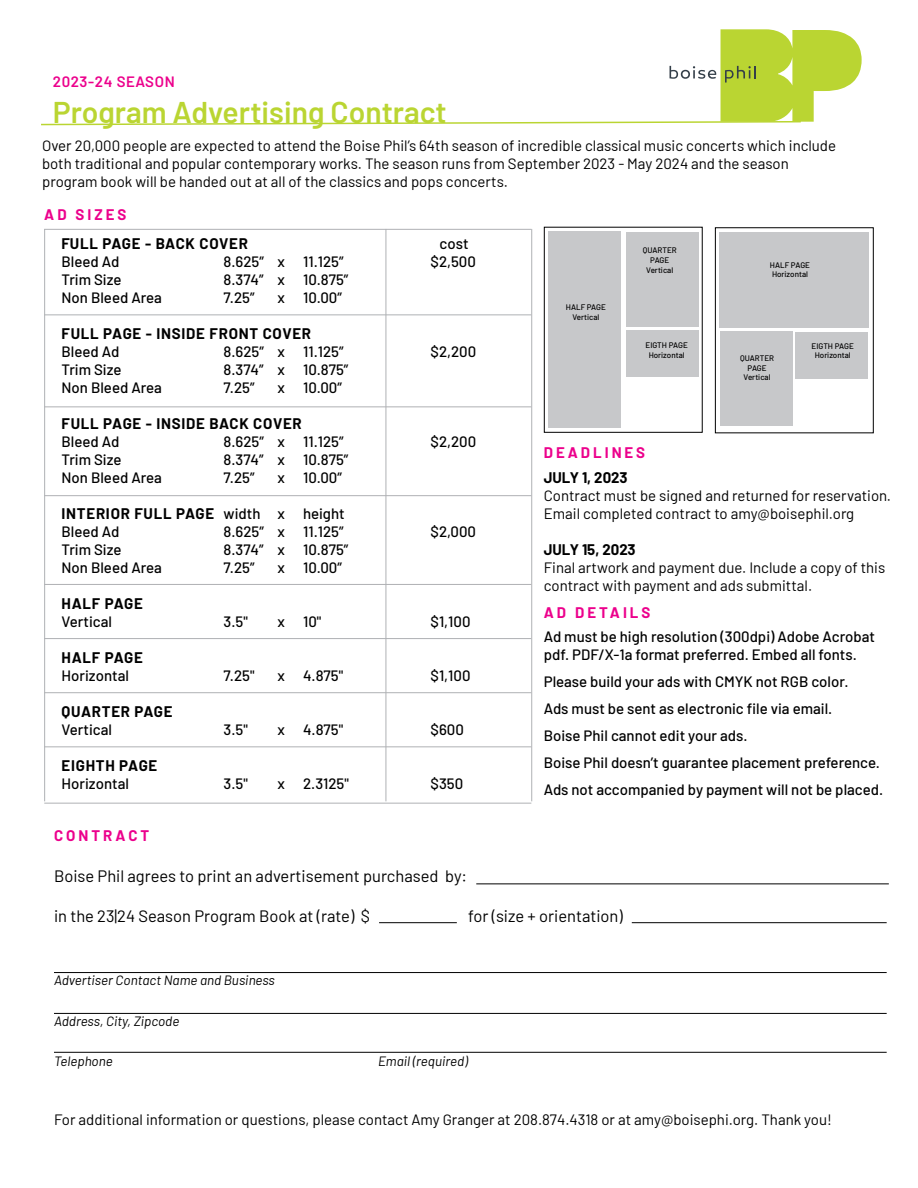
<style>
.page{position:relative;width:918px;height:1188px;background:#fff}
.page>*{position:absolute;margin:0;border:0;box-sizing:border-box;transform-origin:0 0}
.t1{font:600 30px "Barlow";color:#bad532}
.t2{font:16.5px "Barlow";color:#000}
.t3{font:500 15px/27px "Barlow";color:#000}
.t4{font:15px/18px "Barlow";color:#000}
.t5{font:700 15px "Barlow";letter-spacing:.05em;color:#000}
.t6{font:700 15px "Barlow";letter-spacing:.2em;color:#ec008c}
.t7{font:700 15px "Barlow";color:#000}
.t8{font:600 15px "Barlow";letter-spacing:.04em;color:#ec008c}
.t9{font:italic 13.5px "Barlow";color:#000}
.t10{font:500 7.95px/9.6px "Barlow";color:#000;text-align:center}
.s1{font-weight:700}
</style>
<div class="page">
<svg style="left:41px;top:29px;width:821px;height:97px"></svg>
<div style="left:544px;top:227px;width:159px;height:206px;border:1px solid #000"></div>
<div style="left:548px;top:231px;width:73px;height:197px;background:#c7c8ca"></div>
<div style="left:626px;top:232px;width:72px;height:94px;background:#c7c8ca"></div>
<div style="left:626px;top:330px;width:73px;height:47px;background:#c7c8ca"></div>
<div style="left:715px;top:227px;width:159px;height:206px;border:1px solid #000"></div>
<div style="left:719px;top:232px;width:150px;height:96px;background:#c7c8ca"></div>
<div style="left:720px;top:331px;width:73px;height:94px;background:#c7c8ca"></div>
<div style="left:796px;top:332px;width:72px;height:47px;background:#c7c8ca"></div>
<hr style="left:44px;top:314px;width:487px;height:1px;background:#afb1b4">
<hr style="left:44px;top:406px;width:487px;height:1px;background:#afb1b4">
<hr style="left:44px;top:638px;width:487px;height:1px;background:#afb1b4">
<hr style="left:44px;top:495px;width:487px;height:1px;background:#afb1b4">
<hr style="left:44px;top:584px;width:487px;height:1px;background:#afb1b4">
<hr style="left:44px;top:229px;width:487px;height:1px;background:#afb1b4">
<hr style="left:44px;top:692px;width:487px;height:1px;background:#afb1b4">
<hr style="left:44px;top:746px;width:487px;height:1px;background:#afb1b4">
<hr style="left:44px;top:803px;width:487px;height:1px;background:#afb1b4">
<hr style="left:531px;top:229px;width:1px;height:572px;background:#afb1b4">
<hr style="left:386px;top:229px;width:1px;height:572px;background:#afb1b4">
<hr style="left:44px;top:229px;width:1px;height:572px;background:#afb1b4">
<hr style="left:476px;top:884px;width:413px;height:1px;background:#000">
<hr style="left:379px;top:922px;width:78px;height:1px;background:#000">
<hr style="left:632px;top:922px;width:255px;height:1px;background:#000">
<hr style="left:54px;top:972px;width:833px;height:1px;background:#000">
<hr style="left:54px;top:1013px;width:833px;height:1px;background:#000">
<hr style="left:54px;top:1052px;width:833px;height:1px;background:#000">
<p class="t8" style="left:53px;top:71px;width:123px">2023-24 SEASON</p>
<h1 class="t1" style="left:53px;top:91px;width:395px">Program Advertising Contract</h1>
<p class="t4" style="left:42px;top:136px;width:796px">Over 20,000 people are expected to attend the Boise Phil’s 64th season of incredible classical music concerts which include both traditional and popular contemporary works. The season runs from September 2023 - May 2024 and the season program book will be handed out at all of the classics and pops concerts.</p>
<p class="t6" style="left:44px;top:204px;width:84px">AD SIZES</p>
<p class="t5" style="left:62px;top:232px;width:188px">FULL PAGE - BACK COVER</p>
<p class="t3" style="left:440px;top:228px;width:30px">cost</p>
<p class="t3" style="left:62px;top:246px;width:59px">Bleed Ad</p>
<p class="t3" style="left:224px;top:246px;width:122px">8.625” x 11.125”</p>
<p class="t3" style="left:431px;top:246px;width:47px">$2,500</p>
<p class="t3" style="left:62px;top:264px;width:62px">Trim Size</p>
<p class="t3" style="left:224px;top:264px;width:126px">8.374” x 10.875”</p>
<p class="t3" style="left:62px;top:282px;width:102px">Non Bleed Area</p>
<p class="t3" style="left:224px;top:282px;width:33px">7.25”</p>
<p class="t3" style="left:278px;top:282px;width:66px">x 10.00”</p>
<p class="t5" style="left:62px;top:322px;width:251px">FULL PAGE - INSIDE FRONT COVER</p>
<p class="t3" style="left:62px;top:336px;width:59px">Bleed Ad</p>
<p class="t3" style="left:224px;top:336px;width:122px">8.625” x 11.125”</p>
<p class="t3" style="left:431px;top:336px;width:47px">$2,200</p>
<p class="t3" style="left:62px;top:354px;width:62px">Trim Size</p>
<p class="t3" style="left:224px;top:354px;width:126px">8.374” x 10.875”</p>
<p class="t3" style="left:62px;top:372px;width:102px">Non Bleed Area</p>
<p class="t3" style="left:224px;top:372px;width:33px">7.25”</p>
<p class="t3" style="left:278px;top:372px;width:66px">x 10.00”</p>
<p class="t5" style="left:62px;top:412px;width:242px">FULL PAGE - INSIDE BACK COVER</p>
<p class="t3" style="left:62px;top:426px;width:59px">Bleed Ad</p>
<p class="t3" style="left:224px;top:426px;width:122px">8.625” x 11.125”</p>
<p class="t3" style="left:431px;top:426px;width:47px">$2,200</p>
<p class="t3" style="left:62px;top:444px;width:62px">Trim Size</p>
<p class="t3" style="left:224px;top:444px;width:126px">8.374” x 10.875”</p>
<p class="t3" style="left:62px;top:462px;width:102px">Non Bleed Area</p>
<p class="t3" style="left:224px;top:462px;width:33px">7.25”</p>
<p class="t3" style="left:278px;top:462px;width:66px">x 10.00”</p>
<p class="t3" style="left:62px;top:503px;width:285px;line-height:18px"><span class="s1">INTERIOR FULL PAGE</span> width x height<br>Bleed Ad</p>
<p class="t10" style="left:643px;top:245px;width:35px">QUARTER<br>PAGE<br>Vertical</p>
<p class="t10" style="left:770px;top:259px;width:42px;text-align:left">HALF PAGE<br>Horizontal</p>
<p class="t10" style="left:566px;top:302px;width:42px">HALF PAGE<br>Vertical</p>
<p class="t10" style="left:646px;top:340px;width:44px">EIGTH PAGE<br>Horizontal</p>
<p class="t10" style="left:812px;top:340px;width:44px">EIGTH PAGE<br>Horizontal</p>
<p class="t10" style="left:740px;top:353px;width:35px">QUARTER<br>PAGE<br>Vertical</p>
<p class="t6" style="left:544px;top:441px;width:103px">DEADLINES</p>
<p class="t7" style="left:544px;top:466px;width:85px">JULY 1, 2023</p>
<p class="t4" style="left:544px;top:485px;width:349px">Contract must be signed and returned for reservation.<br>Email completed contract to amy@boisephil.org</p>
<p class="t7" style="left:544px;top:538px;width:93px">JULY 15, 2023</p>
<p class="t4" style="left:544px;top:557px;width:343px">Final artwork and payment due. Include a copy of this contract with payment and ads submittal.</p>
<p class="t6" style="left:544px;top:601px;width:108px">AD DETAILS</p>
<p class="t3" style="left:544px;top:627px;width:333px;line-height:18px">Ad must be high resolution (300dpi) Adobe Acrobat pdf. PDF/X-1a format preferred. Embed all fonts.</p>
<p class="t3" style="left:544px;top:667px;width:341px">Please build your ads with CMYK not RGB color.<br>Ads must be sent as electronic file via email.<br>Boise Phil cannot edit your ads.<br>Boise Phil doesn’t guarantee placement preference.<br>Ads not accompanied by payment will not be placed.</p>
<p class="t3" style="left:224px;top:516px;width:122px">8.625” x 11.125”</p>
<p class="t3" style="left:431px;top:516px;width:47px">$2,000</p>
<p class="t3" style="left:62px;top:534px;width:62px">Trim Size</p>
<p class="t3" style="left:224px;top:534px;width:126px">8.374” x 10.875”</p>
<p class="t3" style="left:62px;top:552px;width:102px">Non Bleed Area</p>
<p class="t3" style="left:224px;top:552px;width:33px">7.25”</p>
<p class="t3" style="left:278px;top:552px;width:66px">x 10.00”</p>
<p class="t5" style="left:62px;top:592px;width:83px">HALF PAGE</p>
<p class="t3" style="left:62px;top:606px;width:52px">Vertical</p>
<p class="t3" style="left:224px;top:606px;width:26px">3.5"</p>
<p class="t3" style="left:278px;top:606px;width:45px">x 10"</p>
<p class="t3" style="left:431px;top:606px;width:41px">$1,100</p>
<p class="t5" style="left:62px;top:646px;width:83px">HALF PAGE</p>
<p class="t3" style="left:62px;top:660px;width:69px">Horizontal</p>
<p class="t3" style="left:224px;top:660px;width:33px">7.25"</p>
<p class="t3" style="left:278px;top:660px;width:67px">x 4.875"</p>
<p class="t3" style="left:431px;top:660px;width:41px">$1,100</p>
<p class="t5" style="left:62px;top:700px;width:113px">QUARTER PAGE</p>
<p class="t3" style="left:62px;top:714px;width:52px">Vertical</p>
<p class="t3" style="left:224px;top:714px;width:26px">3.5"</p>
<p class="t3" style="left:278px;top:714px;width:67px">x 4.875"</p>
<p class="t3" style="left:431px;top:714px;width:35px">$600</p>
<p class="t5" style="left:62px;top:754px;width:97px">EIGHTH PAGE</p>
<p class="t3" style="left:62px;top:768px;width:69px">Horizontal</p>
<p class="t3" style="left:224px;top:768px;width:26px">3.5"</p>
<p class="t3" style="left:278px;top:768px;width:73px">x 2.3125"</p>
<p class="t3" style="left:431px;top:768px;width:34px">$350</p>
<p class="t6" style="left:54px;top:825px;width:97px">CONTRACT</p>
<p class="t2" style="left:54px;top:864px;width:415px">Boise Phil agrees to print an advertisement purchased by:</p>
<p class="t2" style="left:54px;top:904px;width:318px">in the 23|24 Season Program Book at (rate) $</p>
<p class="t2" style="left:468px;top:904px;width:156px">for (size + orientation)</p>
<p class="t9" style="left:54px;top:971px;width:222px">Advertiser Contact Name and Business</p>
<p class="t9" style="left:54px;top:1011px;width:127px">Address, City, Zipcode</p>
<p class="t9" style="left:54px;top:1052px;width:60px">Telephone</p>
<p class="t9" style="left:378px;top:1052px;width:91px">Email (required)</p>
<p class="t4" style="left:54px;top:1109px;width:779px">For additional information or questions, please contact Amy Granger at 208.874.4318 or at amy@boisephi.org. Thank you!</p>
</div>
